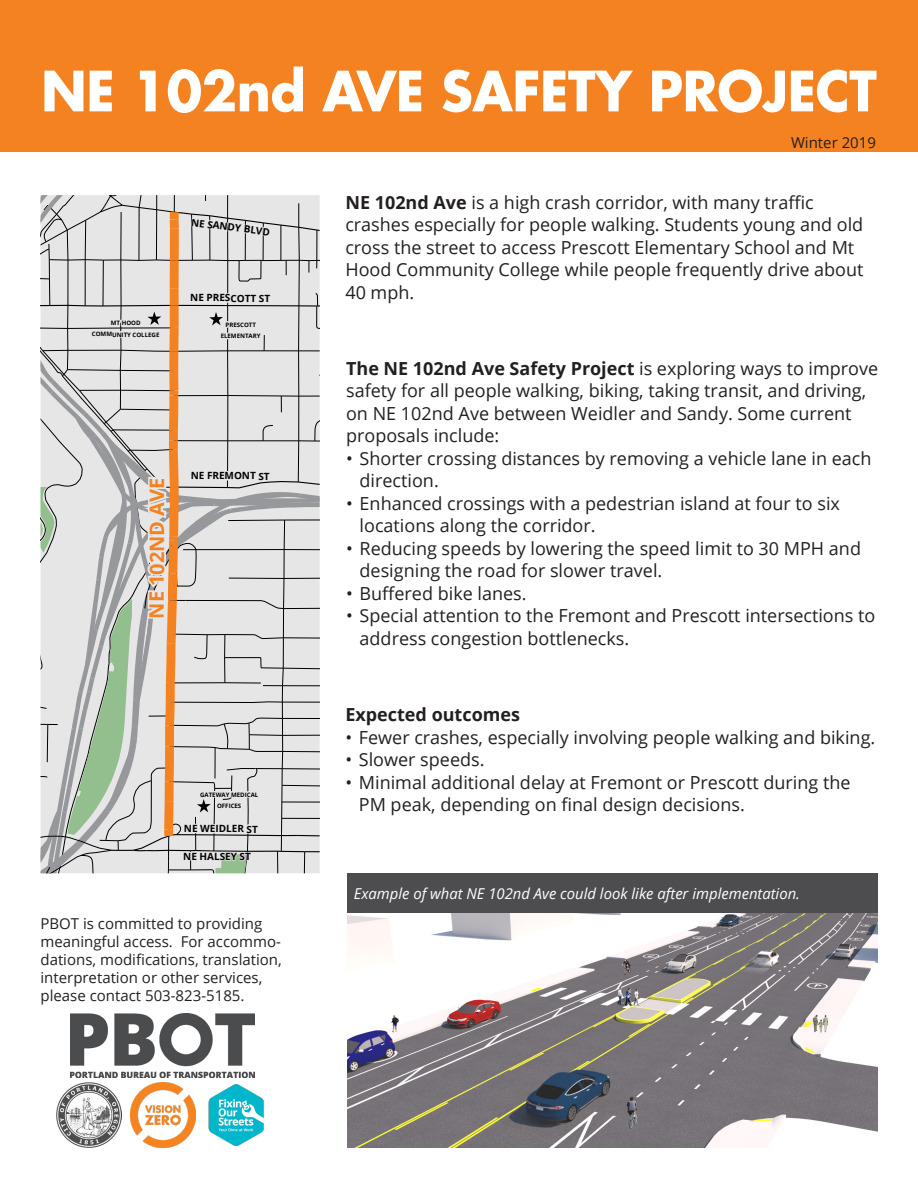
<style>
.page{position:relative;width:918px;height:1188px;background:#fff}
.page>*{position:absolute;margin:0;border:0;box-sizing:border-box;transform-origin:0 0}
.t1{font:700 54px "Futura Std";letter-spacing:-.01em;color:#fff;scale:.96 1}
.t2{font:700 19.95px "Open Sans";letter-spacing:-.005em;color:#f58220}
.t3{font:18px/22.5px "Open Sans";color:#231f20}
.t4{font:700 18px "Open Sans";color:#231f20}
.Hyphen{font:15px/18px "Open Sans";color:#231f20}
.t5{font:italic 15px "Open Sans";color:#fff}
.t6{font:700 9.9px "Open Sans";letter-spacing:-.01em;color:#000}
.t7{font:700 6.15px/11.4px "Open Sans";color:#000;text-align:center}
.s1{font-weight:700}
</style>
<div class="page">
<div style="left:0;top:0;width:918px;height:151px;background:#f58220"></div>
<svg style="left:40px;top:195px;width:280px;height:678px"></svg>
<img style="left:347px;top:913px;width:531px;height:235px">
<div style="left:347px;top:873px;width:531px;height:40px;background:#4d4d4f"></div>
<img style="left:130px;top:1083px;width:65px;height:65px">
<img style="left:208px;top:1084px;width:56px;height:63px">
<img style="left:57px;top:1083px;width:64px;height:65px">
<img style="left:71px;top:1013px;width:184px;height:65px">
<p class="t1" style="left:41px;top:55px;width:872px">NE 102nd AVE SAFETY PROJECT</p>
<p class="t6" style="left:192px;top:215px;width:81px;rotate:7deg">NE SANDY BLVD</p>
<p class="t6" style="left:190px;top:291px;width:82px">NE PRESCOTT ST</p>
<p class="t7" style="left:92px;top:317px;width:69px;rotate:1deg">MT HOOD<br>COMMUNITY COLLEGE</p>
<p class="t7" style="left:221px;top:318px;width:41px;rotate:1deg">PRESCOTT<br>ELEMENTARY</p>
<p class="t2" style="left:143px;top:619px;width:142px;rotate:-90deg">NE 102ND AVE</p>
<p class="t6" style="left:191px;top:469px;width:81px">NE FREMONT ST</p>
<p class="t7" style="left:200px;top:788px;width:60px">GATEWAY MEDICAL<br>OFFICES</p>
<p class="t6" style="left:184px;top:822px;width:75px">NE WEIDLER ST</p>
<p class="t6" style="left:183px;top:849px;width:69px">NE HALSEY ST</p>
<p class="Hyphen" style="left:40px;top:915px;width:243px">PBOT is committed to providing meaningful access. For accommo&shy;dations, modifications, translation, interpretation or other services, please contact 503-823-5185.</p>
<p class="Hyphen" style="left:791px;top:133px;width:86px">Winter 2019</p>
<p class="t3" style="left:345px;top:191px;width:520px"><span class="s1">NE 102nd Ave</span> is a high crash corridor, with many traffic crashes especially for people walking. Students young and old cross the street to access Prescott Elementary School and Mt Hood Community College while people frequently drive about 40 mph.</p>
<p class="t3" style="left:346px;top:357px;width:534px"><span class="s1">The NE 102nd Ave Safety Project</span> is exploring ways to improve safety for all people walking, biking, taking transit, and driving, on NE 102nd Ave between Weidler and Sandy. Some current proposals include:</p>
<p class="t3" style="left:360px;top:447px;width:513px;text-indent:-14px">• Shorter crossing distances by removing a vehicle lane in each direction.</p>
<p class="t3" style="left:360px;top:492px;width:482px;text-indent:-14px">• Enhanced crossings with a pedestrian island at four to six locations along the corridor.</p>
<p class="t3" style="left:360px;top:537px;width:503px;text-indent:-14px">• Reducing speeds by lowering the speed limit to 30 MPH and designing the road for slower travel.</p>
<p class="t3" style="left:346px;top:582px;width:182px">• Buffered bike lanes.</p>
<p class="t3" style="left:360px;top:604px;width:517px;text-indent:-14px">• Special attention to the Fremont and Prescott intersections to address congestion bottlenecks.</p>
<p class="t4" style="left:345px;top:702px;width:176px">Expected outcomes</p>
<p class="t3" style="left:345px;top:725px;width:531px">• Fewer crashes, especially involving people walking and biking.</p>
<p class="t3" style="left:345px;top:748px;width:141px">• Slower speeds.</p>
<p class="t3" style="left:359px;top:770px;width:493px;text-indent:-14px">• Minimal additional delay at Fremont or Prescott during the<br>PM peak, depending on final design decisions.</p>
<p class="t5" style="left:354px;top:883px;width:448px">Example of what NE 102nd Ave could look like after implementation.</p>
</div>
